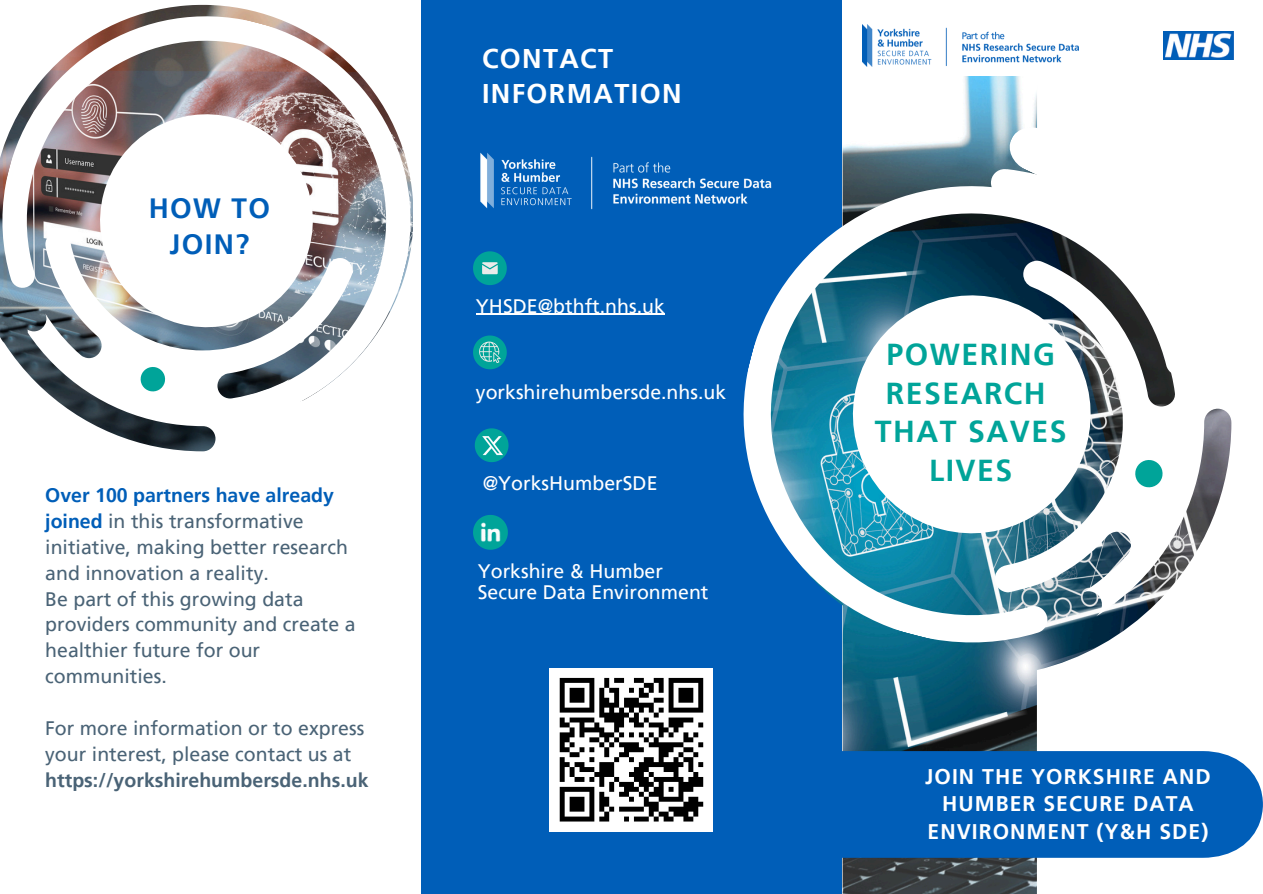
<style>
.page{position:relative;width:1263px;height:894px;background:#fff}
.page>*{position:absolute;margin:0;border:0;box-sizing:border-box;transform-origin:0 0}
.t1{font:700 30.15px/38.5px "Frutiger LT Pro";letter-spacing:.05em;color:#00a499;text-align:center}
.t2{font:700 27.9px/35.5px "Frutiger LT Pro";letter-spacing:.05em;color:#005eb8;text-align:center}
.t3{font:700 27px/34.8px "Frutiger LT Pro";letter-spacing:.05em;color:#fff}
.t4{font:700 21.15px/27.2px "Frutiger LT Pro";letter-spacing:.05em;color:#fff;text-align:center}
.t5{font:19.5px/25.8px "Frutiger LT Pro";color:#4a6376}
.t6{font:19.5px/21.3px "Frutiger LT Pro";color:#fff}
.s1{font-weight:700;color:#005eb8}
.s2{font-weight:700}
</style>
<div class="page">
<div style="left:421px;top:0;width:421px;height:893px;background:#005eb8"></div>
<img style="left:842px;top:76px;width:389px;height:817px">
<div style="left:842px;top:750px;width:421px;height:107px;background:#005eb8"></div>
<svg style="left:743px;top:136px;width:481px;height:549px"></svg>
<svg style="left:827px;top:269px;width:290px;height:290px"></svg>
<img style="left:480px;top:152px;width:91px;height:56px">
<img style="left:571px;top:146px;width:220px;height:74px">
<img style="left:0;top:4px;width:413px;height:443px">
<svg style="left:76px;top:91px;width:260px;height:260px"></svg>
<img style="left:1163px;top:31px;width:70px;height:28px">
<img style="left:863px;top:25px;width:69px;height:41px">
<img style="left:945px;top:27px;width:133px;height:39px">
<svg style="left:473px;top:251px;width:34px;height:34px"></svg>
<svg style="left:475px;top:428px;width:33px;height:34px"></svg>
<img style="left:479px;top:432px;width:26px;height:26px">
<svg style="left:473px;top:515px;width:35px;height:34px"></svg>
<img style="left:480px;top:521px;width:23px;height:22px">
<svg style="left:473px;top:335px;width:34px;height:34px"></svg>
<hr style="left:476px;top:314px;width:189px;height:1px;background:#fff">
<div style="left:550px;top:667px;width:163px;height:164px;background:#fff"></div>
<svg style="left:559px;top:677px;width:145px;height:145px"></svg>
<svg style="left:1006px;top:114px;width:225px;height:233px"></svg>
<p class="t2" style="left:149px;top:190px;width:123px">HOW TO<br>JOIN?</p>
<p class="t5" style="left:45px;top:482px;width:312px"><span class="s1">Over 100 partners have already joined</span> in this transformative initiative, making better research and innovation a reality.<br>Be part of this growing data providers community and create a healthier future for our communities.</p>
<h4 class="t5" style="left:45px;top:715px;width:325px">For more information or to express your interest, please contact us at <span class="s2">https://yorkshirehumbersde.nhs.uk</span></h4>
<p class="t3" style="left:482px;top:41px;width:201px">CONTACT<br>INFORMATION</p>
<h4 class="t6" style="left:476px;top:295px;width:190px">YHSDE@bthft.nhs.uk</h4>
<p class="t6" style="left:476px;top:381px;width:252px">yorkshirehumbersde.nhs.uk</p>
<p class="t6" style="left:483px;top:472px;width:176px">@YorksHumberSDE</p>
<h4 class="t6" style="left:478px;top:560px;width:232px">Yorkshire &amp; Humber<br>Secure Data Environment</h4>
<p class="t1" style="left:875px;top:335px;width:193px">POWERING<br>RESEARCH<br>THAT SAVES<br>LIVES</p>
<h4 class="t4" style="left:925px;top:762px;width:287px">JOIN THE YORKSHIRE AND<br>HUMBER SECURE DATA<br>ENVIRONMENT (Y&amp;H SDE)</h4>
</div>
